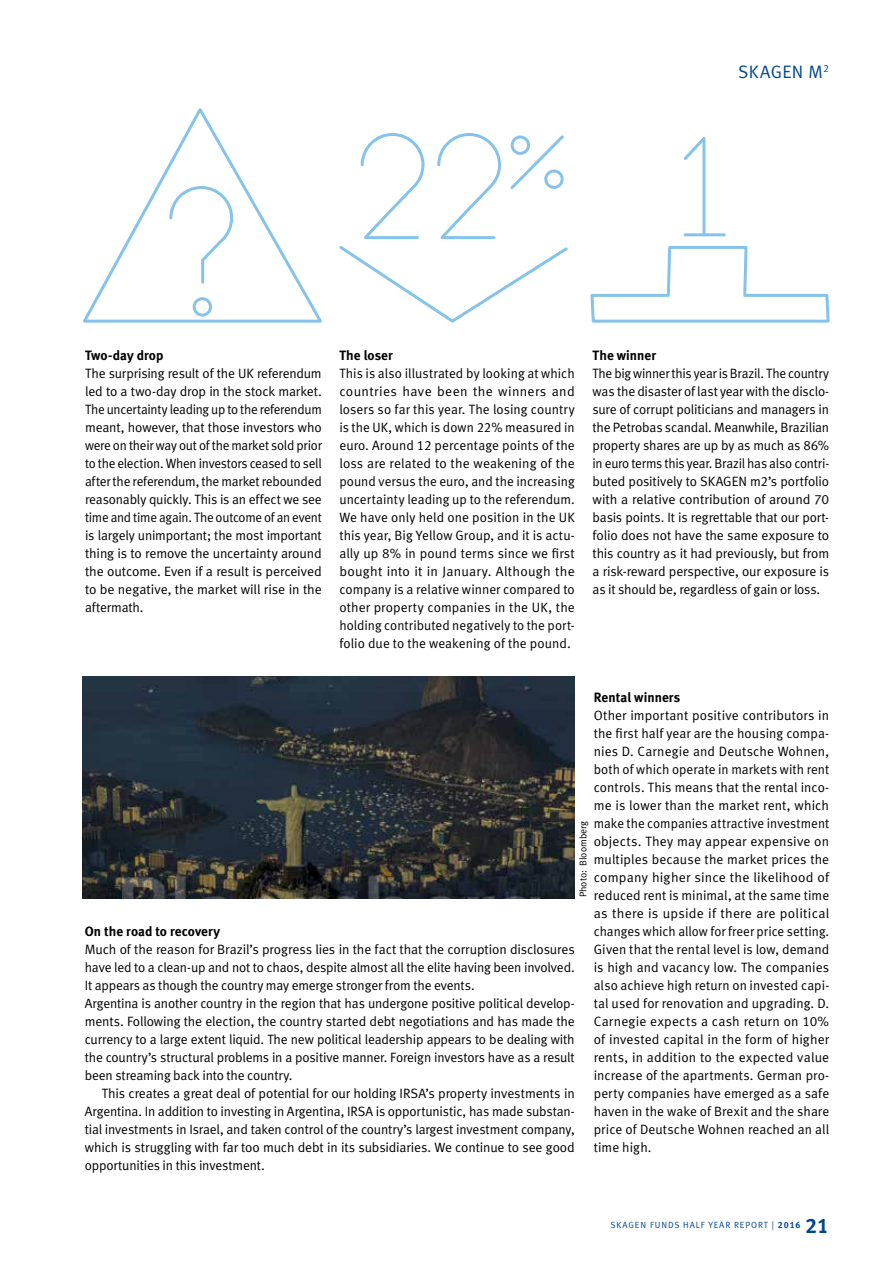
<style>
.page{position:relative;width:893px;height:1263px;background:#fff}
.page>*{position:absolute;margin:0;border:0;box-sizing:border-box;transform-origin:0 0}
.t1{font:21px "Meta Bold LF";color:#00498d}
.t2{font:18px "Meta Normal LF";letter-spacing:.02em;color:#00498d}
.t3{font:13.5px/18px "Meta Normal LF";letter-spacing:-.01em;color:#000;text-align:justify}
.t4{font:13.5px "Meta Bold LF";letter-spacing:.005em;color:#000}
.t5{font:9.75px "Meta Normal LF";color:#000}
.t6{font:9px "Meta Normal LF";letter-spacing:.1em;color:#00498d}
.s1{font-style:inherit}
.s2{font-family:"Meta Bold LF"}
</style>
<div class="page">
<svg style="left:83px;top:108px;width:239px;height:215px"></svg>
<svg style="left:168px;top:185px;width:67px;height:100px"></svg>
<div style="left:193px;top:297px;width:19px;height:20px;border:3px solid #86c3eb;border-radius:50%"></div>
<svg style="left:590px;top:245px;width:240px;height:78px"></svg>
<svg style="left:683px;top:137px;width:24px;height:100px"></svg>
<hr style="left:685px;top:233px;width:39px;height:3px;background:#86c3eb">
<svg style="left:339px;top:133px;width:229px;height:190px"></svg>
<img style="left:83px;top:677px;width:492px;height:222px">
<h2 class="t2" style="left:738px;top:61px;width:92px">SKAGEN M<sup>2</sup></h2>
<p class="t4" style="left:85px;top:347px;width:80px">Two-day drop</p>
<p class="t3" style="left:85px;top:364px;width:238px">The surprising result of the UK referendum led to a two-day drop in the stock market.<br>The uncertainty leading up to the referendum meant, however, that those investors who were on their way out of the market sold prior to the election. When investors ceased to sell after the referendum, the market rebounded reasonably quickly. This is an effect we see time and time again. The outcome of an event is largely unimportant; the most important thing is to remove the uncertainty around the outcome. Even if a result is perceived to be negative, the market will rise in the aftermath.</p>
<p class="t4" style="left:339px;top:347px;width:55px">The loser</p>
<p class="t3" style="left:339px;top:364px;width:237px">This is also illustrated by looking at which countries have been the winners and losers so far this year. The losing country is the UK, which is down 22% measured in euro. Around 12 percentage points of the loss are related to the weakening of the pound versus the euro, and the increasing uncertainty leading up to the referendum.<br>We have only held one position in the UK this year, Big Yellow Group, and it is actu&shy;ally up 8% in pound terms since we first bought into it in January. Although the company is a relative winner compared to other property companies in the UK, the holding contributed negatively to the port&shy;folio due to the weakening of the pound.</p>
<p class="t4" style="left:592px;top:347px;width:65px">The winner</p>
<p class="t3" style="left:592px;top:364px;width:238px">The big winner this year is Brazil. The country was the disaster of last year with the disclo&shy;sure of corrupt politicians and managers in the Petrobas scandal. Meanwhile, Brazilian property shares are up by as much as 86% in euro terms this year. Brazil has also contri&shy;buted positively to SKAGEN m2’s portfolio with a relative contribution of around 70 basis points. It is regrettable that our port&shy;folio does not have the same exposure to this country as it had previously, but from a risk-reward perspective, our exposure is as it should be, regardless of gain or loss.</p>
<p class="t4" style="left:594px;top:689px;width:88px">Rental winners</p>
<p class="t3" style="left:594px;top:706px;width:237px">Other important positive contributors in the first half year are the housing compa&shy;nies D. Carnegie and Deutsche Wohnen, both of which operate in markets with rent controls. This means that the rental inco&shy;me is lower than the market rent, which make the companies attractive investment objects. They may appear expensive on multiples because the market prices the company higher since the likelihood of reduced rent is minimal, at the same time as there is upside if there are political changes which allow for freer price setting.<br>Given that the rental level is low, demand is high and vacancy low. The companies also achieve high return on invested capi&shy;tal used for renovation and upgrading. D.<br>Carnegie expects a cash return on 10% of invested capital in the form of higher rents, in addition to the expected value increase of the apartments. German pro&shy;perty companies have emerged as a safe haven in the wake of Brexit and the share price of Deutsche Wohnen reached an all time high.</p>
<p class="t5" style="left:577px;top:897px;width:78px;rotate:-90deg">Photo: Bloomberg</p>
<p class="t4" style="left:85px;top:923px;width:137px">On the road to recovery</p>
<p class="t3" style="left:85px;top:940px;width:492px;text-align:left">Much of the reason for Brazil’s progress lies in the fact that the corruption disclosures have led to a clean-up and not to chaos, despite almost all the elite having been involved.<br>It appears as though the country may emerge stronger from the events.<br>Argentina is another country in the region that has undergone positive political develop&shy;ments. Following the election, the country started debt negotiations and has made the currency to a large extent liquid. The new political leadership appears to be dealing with the country’s structural problems in a positive manner. Foreign investors have as a result been streaming back into the country.</p>
<p class="t3" style="left:85px;top:1084px;width:492px;text-indent:17px">This creates a great deal of potential for our holding IRSA’s property investments in Argentina. In addition to investing in Argentina, IRSA is opportunistic, has made substan&shy;tial investments in Israel, and taken control of the country’s largest investment company, which is struggling with far too much debt in its subsidiaries. We continue to see good opportunities in this investment.</p>
<p class="t6" style="left:610px;top:1220px;width:192px">SKAGEN F<span class="s1">UNDS</span> HALF YEAR <span class="s1">REPORT</span> | <span class="s2">2016</span></p>
<h1 class="t1" style="left:805px;top:1212px;width:25px">21</h1>
</div>
